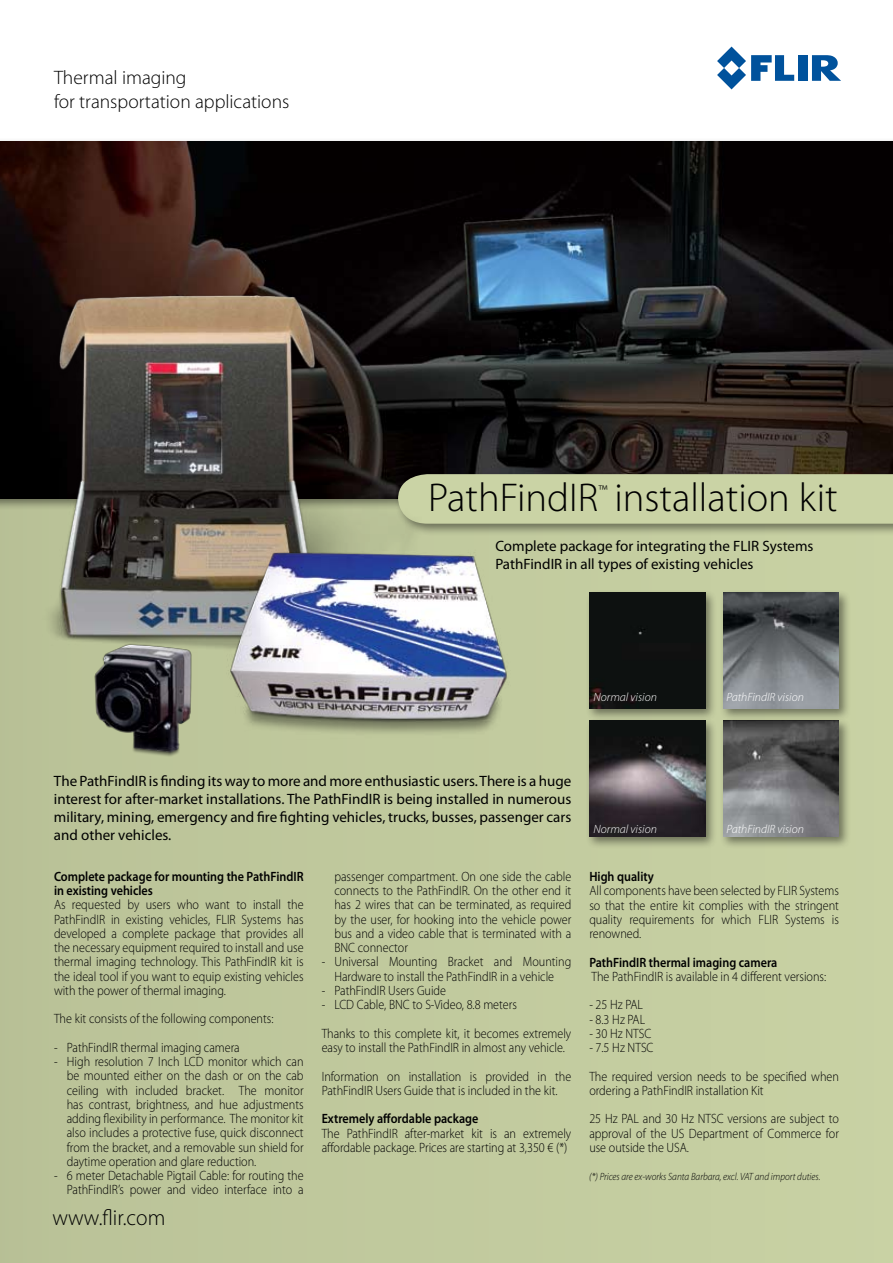
<style>
.page{position:relative;width:893px;height:1263px;background:#fff}
.page>*{position:absolute;margin:0;border:0;box-sizing:border-box;transform-origin:0 0}
.t1{font:300 40.35px "Myriad Pro";color:#000}
.t2{font:300 22.2px "Myriad Pro";color:#000}
.t3{font:300 19.5px/23.4px "Myriad Pro";color:#000}
.t4{font:300 15.75px "Myriad Pro";color:#000}
.t5{font:15px/18px "Myriad Pro";color:#000}
.t6{font:300 13.5px/14.2px "Myriad Pro";color:#000;scale:.9 1}
.t7{font:600 13.5px/14.2px "Myriad Pro";color:#000;scale:.9 1}
.t8{font:italic 300 12px "Myriad Pro";color:#fff}
.t9{font:italic 300 10.5px "Myriad Pro";color:#000;scale:.9 1}
</style>
<div class="page">
<div style="left:798px;top:55px;width:9px;height:26px;background:#00529c"></div>
<svg style="left:812px;top:55px;width:29px;height:26px"></svg>
<svg style="left:717px;top:47px;width:77px;height:42px"></svg>
<div style="left:0;top:489px;width:893px;height:774px;background:#c1ca9e"></div>
<div style="left:719px;top:589px;width:138px;height:138px;background:#000;opacity:.45"></div>
<img style="left:724px;top:593px;width:115px;height:116px">
<div style="left:719px;top:717px;width:138px;height:138px;background:#000;opacity:.45"></div>
<img style="left:724px;top:721px;width:115px;height:115px">
<img style="left:0;top:141px;width:893px;height:357px">
<div style="left:394px;top:470px;width:499px;height:72px;background:#000;opacity:.45"></div>
<div style="left:459px;top:474px;width:434px;height:50px;background:#cad3a5"></div>
<div style="left:585px;top:589px;width:139px;height:138px;background:#000;opacity:.45"></div>
<div style="left:589px;top:593px;width:116px;height:116px;background:#0d1110"></div>
<div style="left:585px;top:717px;width:139px;height:138px;background:#000;opacity:.45"></div>
<img style="left:589px;top:721px;width:116px;height:115px">
<img style="left:7px;top:258px;width:452px;height:384px">
<img style="left:200px;top:542px;width:307px;height:191px">
<img style="left:80px;top:634px;width:127px;height:123px">
<h3 class="t3" style="left:54px;top:66px;width:237px">Thermal imaging<br>for transportation applications</h3>
<h1 class="t1" style="left:428px;top:475px;width:411px">PathFindIR installation kit</h1>
<p class="t4" style="left:598px;top:482px;width:11px">™</p>
<p class="t5" style="left:495px;top:538px;width:320px">Complete package for integrating the FLIR Systems<br>PathFindIR in all types of existing vehicles</p>
<p class="t8" style="left:594px;top:691px;width:65px">Normal vision</p>
<p class="t8" style="left:726px;top:691px;width:79px">PathFindIR vision</p>
<p class="t5" style="left:54px;top:772px;width:519px;text-align:justify">The PathFindIR is finding its way to more and more enthusiastic users. There is a huge interest for after-market installations. The PathFindIR is being installed in numerous military, mining, emergency and fire fighting vehicles, trucks, busses, passenger cars and other vehicles.</p>
<p class="t7" style="left:54px;top:869px;width:279px">Complete package for mounting the PathFindIR in existing vehicles</p>
<p class="t6" style="left:54px;top:898px;width:279px;text-align:justify">As requested by users who want to install the PathFindIR in existing vehicles, FLIR Systems has developed a complete package that provides all the necessary equipment required to install and use thermal imaging technology. This PathFindIR kit is the ideal tool if you want to equip existing vehicles with the power of thermal imaging.</p>
<p class="t6" style="left:54px;top:1012px;width:245px">The kit consists of the following components:</p>
<p class="t6" style="left:54px;top:1040px;width:208px">- PathFindIR thermal imaging camera</p>
<p class="t6" style="left:67px;top:1055px;width:265px;text-align:justify;text-indent:-13px">- High resolution 7 Inch LCD monitor which can be mounted either on the dash or on the cab ceiling with included bracket. The monitor has contrast, brightness, and hue adjustments adding flexibility in performance. The monitor kit also includes a protective fuse, quick disconnect from the bracket, and a removable sun shield for daytime operation and glare reduction.</p>
<p class="t6" style="left:54px;top:1169px;width:279px;text-align:right">- 6 meter Detachable Pigtail Cable: for routing the<br>PathFindIR’s power and video interface into a</p>
<p class="t6" style="left:334px;top:869px;width:265px;text-align:justify">passenger compartment. On one side the cable connects to the PathFindIR. On the other end it has 2 wires that can be terminated, as required by the user, for hooking into the vehicle power bus and a video cable that is terminated with a BNC connector</p>
<p class="t6" style="left:322px;top:955px;width:279px;text-align:center">- Universal Mounting Bracket and Mounting<br>Hardware to install the PathFindIR in a vehicle</p>
<p class="t6" style="left:322px;top:983px;width:140px">- PathFindIR Users Guide</p>
<p class="t6" style="left:322px;top:991px;width:279px;line-height:28.5px">- LCD Cable, BNC to S-Video, 8.8 meters<br>Thanks to this complete kit, it becomes extremely</p>
<p class="t6" style="left:322px;top:1033px;width:279px;line-height:28.5px">easy to install the PathFindIR in almost any vehicle.<br>Information on installation is provided in the</p>
<p class="t6" style="left:322px;top:1083px;width:264px">PathFindIR Users Guide that is included in the kit.</p>
<p class="t7" style="left:322px;top:1112px;width:176px">Extremely affordable package</p>
<p class="t6" style="left:322px;top:1126px;width:279px">The PathFindIR after-market kit is an extremely affordable package. Prices are starting at 3,350 € (*)</p>
<h2 class="t2" style="left:52px;top:1205px;width:114px">www.flir.com</h2>
<p class="t8" style="left:594px;top:822px;width:65px">Normal vision</p>
<p class="t8" style="left:726px;top:823px;width:79px">PathFindIR vision</p>
<p class="t7" style="left:589px;top:869px;width:73px">High quality</p>
<p class="t6" style="left:589px;top:884px;width:279px;text-align:justify">All components have been selected by FLIR Systems so that the entire kit complies with the stringent quality requirements for which FLIR Systems is renowned.</p>
<p class="t7" style="left:589px;top:955px;width:210px">PathFindIR thermal imaging camera</p>
<p class="t6" style="left:591px;top:969px;width:262px">The PathFindIR is available in 4 different versions:</p>
<p class="t6" style="left:589px;top:998px;width:61px">- 25 Hz PAL</p>
<p class="t6" style="left:589px;top:1012px;width:63px">- 8.3 Hz PAL</p>
<p class="t6" style="left:589px;top:1026px;width:71px">- 30 Hz NTSC</p>
<p class="t6" style="left:589px;top:1033px;width:279px;line-height:28.5px">- 7.5 Hz NTSC<br>The required version needs to be specified when</p>
<p class="t6" style="left:589px;top:1076px;width:279px;line-height:28.5px">ordering a PathFindIR installation Kit<br>25 Hz PAL and 30 Hz NTSC versions are subject to</p>
<p class="t6" style="left:589px;top:1126px;width:279px">approval of the US Department of Commerce for use outside the USA.</p>
<p class="t9" style="left:589px;top:1171px;width:258px">(*) Prices are ex-works Santa Barbara, excl. VAT and import duties.</p>
</div>
